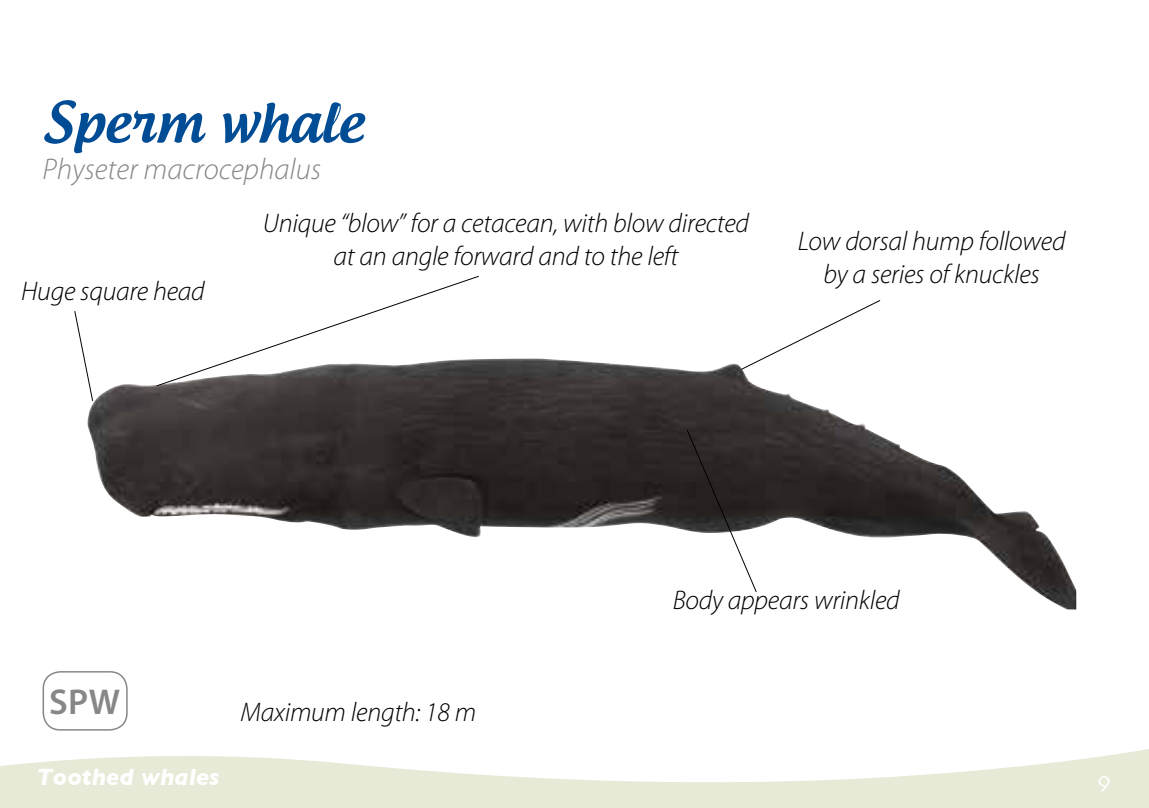
<style>
.page{position:relative;width:1149px;height:808px;background:#fff}
.page>*{position:absolute;margin:0;border:0;box-sizing:border-box;transform-origin:0 0}
.t1{font:500 54px "Androgyne";letter-spacing:-.005em;color:#004c95}
.t2{font:600 36px "Myriad Pro";color:#878787}
.t3{font:italic 300 30px "Myriad Pro";color:#878787}
.t4{font:italic 300 27px/32.4px "Myriad Pro";letter-spacing:-.01em;color:#000;text-align:center}
.t5{font:italic 700 24px "Gill Sans";color:#fff}
.t6{font:23.7px "Skia";color:#fff}
</style>
<div class="page">
<svg style="left:0;top:719px;width:1148px;height:89px"></svg>
<div style="left:43px;top:671px;width:85px;height:60px;border:2px solid #878787;border-radius:17px"></div>
<img style="left:88px;top:358px;width:987px;height:251px">
<svg style="left:74px;top:311px;width:19px;height:90px"></svg>
<svg style="left:740px;top:300px;width:140px;height:70px"></svg>
<svg style="left:686px;top:429px;width:70px;height:163px"></svg>
<svg style="left:156px;top:276px;width:323px;height:110px"></svg>
<h1 class="t1" style="left:43px;top:88px;width:322px">Sperm whale</h1>
<p class="t3" style="left:43px;top:151px;width:280px">Physeter macrocephalus</p>
<p class="t4" style="left:21px;top:274px;width:185px">Huge square head</p>
<p class="t4" style="left:263px;top:207px;width:487px">Unique “blow” for a cetacean, with blow directed at an angle forward and to the left</p>
<p class="t4" style="left:797px;top:225px;width:269px">Low dorsal hump followed by a series of knuckles</p>
<h2 class="t2" style="left:49px;top:679px;width:72px">SPW</h2>
<p class="t4" style="left:240px;top:696px;width:237px">Maximum length: 18 m</p>
<p class="t4" style="left:672px;top:584px;width:228px">Body appears wrinkled</p>
<p class="t5" style="left:36px;top:763px;width:184px">Toothed whales</p>
<p class="t6" style="left:1096px;top:766px;width:15px">9</p>
</div>
